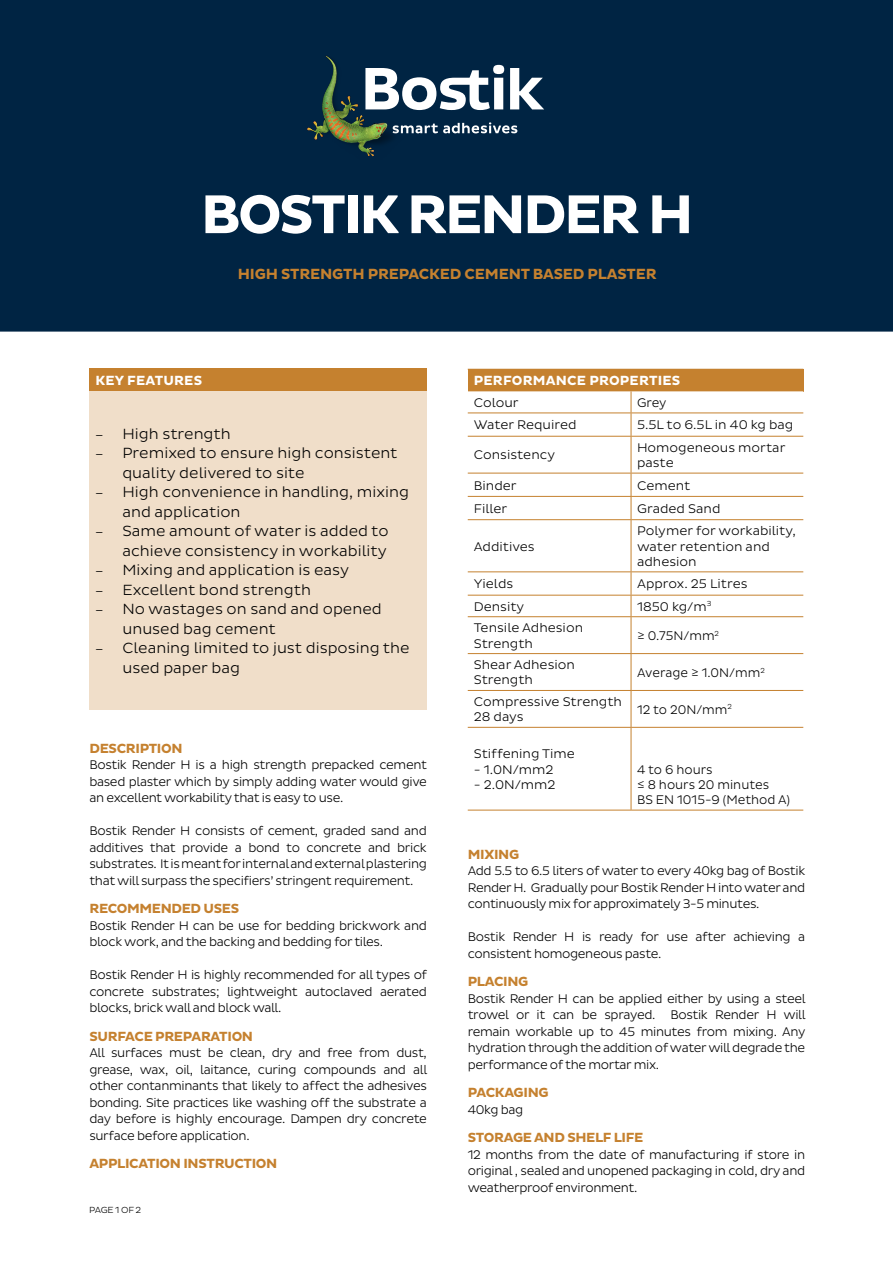
<style>
.page{position:relative;width:893px;height:1263px;background:#fff}
.page>*{position:absolute;margin:0;border:0;box-sizing:border-box;transform-origin:0 0}
.t1{font:700 55.5px "Pluto Sans";letter-spacing:-.05em;color:#fff}
.t2{font:300 15px/19.5px "Pluto Sans";color:#000}
.t3{font:700 15px "Pluto Sans";letter-spacing:-.01em;color:#c5812f}
.t4{font:700 13.5px "Pluto Sans";letter-spacing:-.025em;color:#c5812f}
.t5{font:700 13.5px "Pluto Sans";letter-spacing:.015em;color:#fff}
.t6{font:300 12.75px/16.5px "Pluto Sans";letter-spacing:-.03em;color:#000;text-align:justify;scale:.96 1}
.t7{font:300 12.75px/15.3px "Pluto Sans";color:#000}
.t8{font:300 12.75px/15.3px "Pluto Sans";color:#000;scale:.95 1}
.t9{font:300 12.75px "Pluto Sans";letter-spacing:-.03em;color:#000}
.t10{font:300 12.75px "Pluto Sans";letter-spacing:-.03em;color:#000;scale:.95 1}
.t11{font:300 9px "Pluto Sans";letter-spacing:-.04em;color:#000}
.s1{font-family:"Minion Pro";font-weight:400}
</style>
<div class="page">
<div style="left:0;top:0;width:893px;height:332px;background:#002443"></div>
<svg style="left:405px;top:122px;width:112px;height:11px"></svg>
<svg style="left:405px;top:65px;width:139px;height:45px"></svg>
<img style="left:307px;top:52px;width:98px;height:108px">
<div style="left:89px;top:369px;width:338px;height:22px;background:#c5812f"></div>
<div style="left:89px;top:391px;width:338px;height:318px;background:#f0dec9"></div>
<div style="left:468px;top:369px;width:335px;height:22px;background:#c5812f"></div>
<svg style="left:468px;top:391px;width:335px;height:204px"></svg>
<hr style="left:468px;top:413px;width:163px;height:1px;background:#c5812f">
<hr style="left:631px;top:413px;width:172px;height:1px;background:#c5812f">
<svg style="left:631px;top:391px;width:1px;height:45px"></svg>
<hr style="left:468px;top:436px;width:163px;height:1px;background:#c5812f">
<hr style="left:631px;top:436px;width:172px;height:1px;background:#c5812f">
<hr style="left:631px;top:437px;width:1px;height:36px;background:#c5812f">
<hr style="left:468px;top:473px;width:163px;height:1px;background:#c5812f">
<hr style="left:631px;top:473px;width:172px;height:1px;background:#c5812f">
<hr style="left:468px;top:496px;width:163px;height:1px;background:#c5812f">
<hr style="left:631px;top:496px;width:172px;height:1px;background:#c5812f">
<svg style="left:631px;top:473px;width:1px;height:46px"></svg>
<hr style="left:468px;top:519px;width:163px;height:1px;background:#c5812f">
<hr style="left:631px;top:519px;width:172px;height:1px;background:#c5812f">
<hr style="left:631px;top:520px;width:1px;height:51px;background:#c5812f">
<hr style="left:468px;top:571px;width:163px;height:1px;background:#c5812f">
<hr style="left:631px;top:571px;width:172px;height:1px;background:#c5812f">
<hr style="left:468px;top:595px;width:163px;height:1px;background:#c5812f">
<hr style="left:631px;top:595px;width:172px;height:1px;background:#c5812f">
<svg style="left:631px;top:572px;width:1px;height:44px"></svg>
<hr style="left:468px;top:616px;width:163px;height:1px;background:#c5812f">
<hr style="left:631px;top:616px;width:172px;height:1px;background:#c5812f">
<hr style="left:631px;top:617px;width:1px;height:36px;background:#c5812f">
<hr style="left:468px;top:653px;width:163px;height:1px;background:#c5812f">
<hr style="left:631px;top:653px;width:172px;height:1px;background:#c5812f">
<hr style="left:631px;top:654px;width:1px;height:36px;background:#c5812f">
<hr style="left:468px;top:690px;width:163px;height:1px;background:#c5812f">
<hr style="left:631px;top:690px;width:172px;height:1px;background:#c5812f">
<hr style="left:631px;top:691px;width:1px;height:36px;background:#c5812f">
<hr style="left:468px;top:727px;width:163px;height:1px;background:#c5812f">
<hr style="left:631px;top:727px;width:172px;height:1px;background:#c5812f">
<hr style="left:631px;top:728px;width:1px;height:82px;background:#c5812f">
<hr style="left:468px;top:810px;width:163px;height:1px;background:#c5812f">
<hr style="left:631px;top:810px;width:172px;height:1px;background:#c5812f">
<h1 class="t1" style="left:201px;top:183px;width:494px">BOSTIK RENDER H</h1>
<p class="t3" style="left:238px;top:265px;width:55px">HIGHSTREN</p>
<p class="t3" style="left:332px;top:265px;width:57px">GTH PREP</p>
<p class="t3" style="left:408px;top:265px;width:102px">ACKED CEMENT</p>
<p class="t3" style="left:533px;top:265px;width:11px">BASED</p>
<p class="t3" style="left:588px;top:265px;width:31px">PLASTER</p>
<p class="t5" style="left:95px;top:373px;width:51px">KEY FEAT</p>
<p class="t5" style="left:163px;top:373px;width:30px">URES</p>
<p class="t2" style="left:95px;top:424px;width:137px"><span class="s1">–</span> High strength</p>
<p class="t2" style="left:122px;top:443px;width:277px;text-indent:-27px"><span class="s1">–</span> Premixed to ensure high consistent quality delivered to site</p>
<p class="t2" style="left:122px;top:482px;width:288px;text-indent:-27px"><span class="s1">–</span> High convenience in handling, mixing and application</p>
<p class="t2" style="left:95px;top:521px;width:295px;text-align:right"><span class="s1">–</span> Same amount of water is added to achieve consistency in workability</p>
<p class="t2" style="left:95px;top:560px;width:255px"><span class="s1">–</span> Mixing and application is easy</p>
<p class="t2" style="left:95px;top:580px;width:217px"><span class="s1">–</span> Excellent bond strength</p>
<p class="t2" style="left:122px;top:599px;width:261px;text-indent:-27px"><span class="s1">–</span> No wastages on sand and opened unused bag cement</p>
<p class="t2" style="left:122px;top:638px;width:289px;text-indent:-27px"><span class="s1">–</span> Cleaning limited to just disposing the used paper bag</p>
<p class="t4" style="left:89px;top:741px;width:55px">DESCRIPTION</p>
<p class="t6" style="left:89px;top:757px;width:353px">Bostik Render H is a high strength prepacked cement based plaster which by simply adding water would give an excellent workability that is easy to use.</p>
<p class="t6" style="left:89px;top:823px;width:353px">Bostik Render H consists of cement, graded sand and additives that provide a bond to concrete and brick substrates. It is meant for internal and external plastering that will surpass the specifiers’ stringent requirement.</p>
<p class="t4" style="left:89px;top:901px;width:73px">RECOMMENDED</p>
<p class="t4" style="left:204px;top:901px;width:20px">USES</p>
<p class="t6" style="left:89px;top:917px;width:353px">Bostik Render H can be use for bedding brickwork and block work, and the backing and bedding for tiles.</p>
<p class="t6" style="left:89px;top:967px;width:353px">Bostik Render H is highly recommended for all types of concrete substrates; lightweight autoclaved aerated blocks, brick wall and block wall.</p>
<p class="t4" style="left:89px;top:1029px;width:95px">SURFACE PREPA</p>
<p class="t4" style="left:201px;top:1029px;width:19px">RATION</p>
<p class="t6" style="left:89px;top:1045px;width:353px">All surfaces must be clean, dry and free from dust, grease, wax, oil, laitance, curing compounds and all other contanminants that likely to affect the adhesives bonding. Site practices like washing off the substrate a day before is highly encourage. Dampen dry concrete surface before application.</p>
<p class="t4" style="left:89px;top:1156px;width:9px">APPLI</p>
<p class="t4" style="left:129px;top:1156px;width:19px">CATION</p>
<p class="t4" style="left:183px;top:1156px;width:9px">INST</p>
<p class="t4" style="left:215px;top:1156px;width:38px">RUCTION</p>
<p class="t11" style="left:89px;top:1204px;width:54px">PAGE 1 OF 2</p>
<p class="t5" style="left:474px;top:373px;width:146px">PERFORMANCE PROPE</p>
<p class="t5" style="left:639px;top:373px;width:19px">RTIES</p>
<p class="t9" style="left:474px;top:395px;width:47px">Colour</p>
<p class="t10" style="left:637px;top:395px;width:33px">Grey</p>
<p class="t7" style="left:474px;top:417px;width:104px">Water Required</p>
<p class="t7" style="left:637px;top:417px;width:158px">5.5L to 6.5L in 40 kg bag</p>
<p class="t7" style="left:474px;top:448px;width:83px">Consistency</p>
<p class="t7" style="left:637px;top:440px;width:150px">Homogeneous mortar paste</p>
<p class="t9" style="left:474px;top:478px;width:44px">Binder</p>
<p class="t9" style="left:637px;top:478px;width:55px">Cement</p>
<p class="t9" style="left:474px;top:501px;width:35px">Filler</p>
<p class="t7" style="left:637px;top:501px;width:85px">Graded Sand</p>
<p class="t7" style="left:474px;top:539px;width:62px">Additives</p>
<p class="t7" style="left:637px;top:523px;width:160px">Polymer for workability, water retention and adhesion</p>
<p class="t9" style="left:474px;top:577px;width:41px">Yields</p>
<p class="t7" style="left:637px;top:576px;width:112px">Approx. 25 Litres</p>
<p class="t7" style="left:474px;top:599px;width:52px">Density</p>
<p class="t9" style="left:637px;top:599px;width:76px">1850 kg/m<sup>3</sup></p>
<p class="t7" style="left:474px;top:620px;width:111px">Tensile Adhesion<br>Strength</p>
<p class="t10" style="left:637px;top:628px;width:88px">≥ 0.75N/mm<sup>2</sup></p>
<p class="t7" style="left:474px;top:657px;width:103px">Shear Adhesion<br>Strength</p>
<p class="t8" style="left:637px;top:665px;width:136px">Average ≥ 1.0N/mm<sup>2</sup></p>
<p class="t7" style="left:474px;top:694px;width:150px">Compressive Strength<br>28 days</p>
<p class="t10" style="left:637px;top:702px;width:101px">12 to 20N/mm<sup>2</sup></p>
<p class="t7" style="left:474px;top:746px;width:103px">Stiffening Time</p>
<p class="t9" style="left:474px;top:762px;width:81px">- 1.0N/mm2</p>
<p class="t9" style="left:474px;top:777px;width:83px">- 2.0N/mm2</p>
<p class="t8" style="left:637px;top:762px;width:162px">4 to 6 hours<br>≤ 8 hours 20 minutes<br>BS EN 1015-9 (Method A)</p>
<p class="t4" style="left:468px;top:846px;width:53px">M IXING</p>
<p class="t6" style="left:468px;top:863px;width:353px">Add 5.5 to 6.5 liters of water to every 40kg bag of Bostik Render H. Gradually pour Bostik Render H into water and continuously mix for approximately 3-5 minutes.</p>
<p class="t6" style="left:468px;top:929px;width:353px">Bostik Render H is ready for use after achieving a consistent homogeneous paste.</p>
<p class="t4" style="left:468px;top:974px;width:10px">PLA</p>
<p class="t4" style="left:494px;top:974px;width:18px">CING</p>
<p class="t6" style="left:468px;top:990px;width:353px">Bostik Render H can be applied either by using a steel trowel or it can be sprayed. Bostik Render H will remain workable up to 45 minutes from mixing. Any hydration through the addition of water will degrade the performance of the mortar mix.</p>
<p class="t4" style="left:468px;top:1085px;width:82px">PACKAGING</p>
<p class="t6" style="left:468px;top:1101px;width:59px">40kg bag</p>
<p class="t4" style="left:468px;top:1130px;width:177px">STORAGE AND SHELF LIFE</p>
<p class="t6" style="left:468px;top:1146px;width:353px">12 months from the date of manufacturing if store in original , sealed and unopened packaging in cold, dry and weatherproof environment.</p>
</div>
